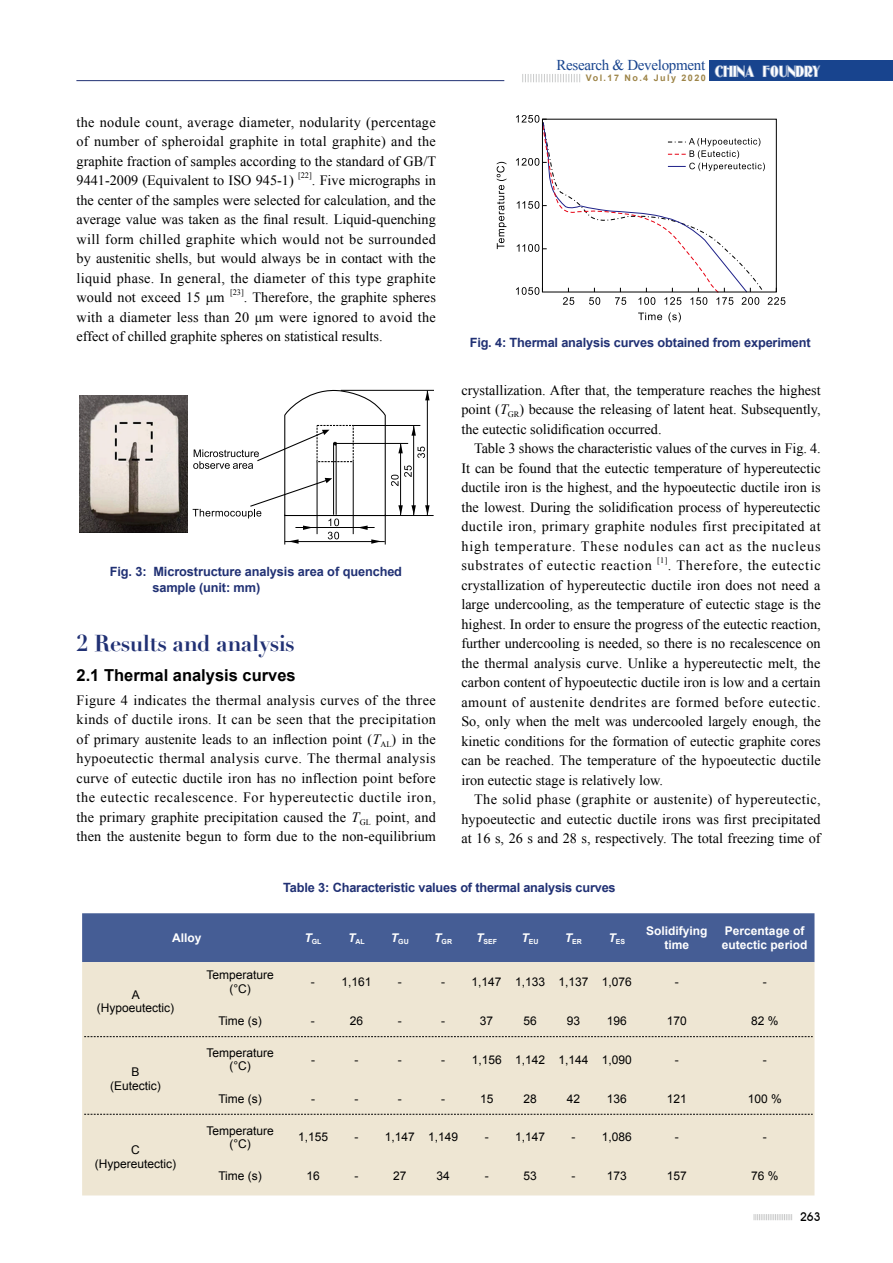
<style>
.page{position:relative;width:893px;height:1263px;background:#fff}
.page>*{position:absolute;margin:0;border:0;box-sizing:border-box;transform-origin:0 0}
.t1{font:700 22.5px "Didot";letter-spacing:-.025em;color:#213174}
.t2{font:700 16.5px "Arial";color:#000}
.t3{font:15.6px "Oldgate Lane Outline";color:#fff}
.t4{font:15px "Times New Roman";letter-spacing:-.02em;color:#18448e}
.t5{font:14.25px/19.5px "Times New Roman";color:#000;text-align:justify}
.t6{font:700 12.75px/16.4px "Arial";letter-spacing:-.015em;color:#213174}
.t7{font:12px/13.5px "Arial";color:#000;text-align:center}
.t8{font:700 12px/13.5px "Arial";color:#fff;text-align:center}
.t9{font:500 12px "Avant Garde IT Cby BT";color:#000}
.t10{font:700 9px "Arial";letter-spacing:.16em;color:#9d8447}
.t11{font:8.25px "Times New Roman";color:#000}
.t12{font:700 7.05px "Arial";color:#fff}
.s1{font-style:italic}
</style>
<div class="page">
<svg style="left:754px;top:1214px;width:38px;height:6px"></svg>
<div style="left:709px;top:60px;width:184px;height:21px;background:#18448e"></div>
<svg style="left:522px;top:74px;width:58px;height:8px"></svg>
<hr style="left:76px;top:80px;width:428px;height:1px;background:#213174">
<div style="left:82px;top:913px;width:732px;height:49px;background:#455d95"></div>
<div style="left:82px;top:962px;width:732px;height:233px;background:#eee6d3"></div>
<svg style="left:84px;top:1036px;width:729px;height:1px"></svg>
<svg style="left:84px;top:1114px;width:729px;height:1px"></svg>
<img style="left:79px;top:396px;width:109px;height:137px">
<hr style="left:353px;top:515px;width:81px;height:1px;background:#000">
<hr style="left:341px;top:390px;width:93px;height:1px;background:#000">
<svg style="left:193px;top:389px;width:237px;height:155px"></svg>
<svg style="left:497px;top:162px;width:9px;height:87px"></svg>
<svg style="left:638px;top:313px;width:24px;height:7px"></svg>
<svg style="left:668px;top:312px;width:13px;height:10px"></svg>
<svg style="left:516px;top:115px;width:269px;height:190px"></svg>
<div style="left:542px;top:119px;width:235px;height:173px;border:1px solid #000"></div>
<p class="t5" style="left:77px;top:112px;width:361px">the nodule count, average diameter, nodularity (percentage of number of spheroidal graphite in total graphite) and the graphite fraction of samples according to the standard of GB/T 9441-2009 (Equivalent to ISO 945-1)</p>
<p class="t11" style="left:298px;top:170px;width:15px">[22]</p>
<p class="t5" style="left:77px;top:170px;width:361px;text-indent:235px">. Five micrographs in the center of the samples were selected for calculation, and the average value was taken as the final result. Liquid-quenching will form chilled graphite which would not be surrounded by austenitic shells, but would always be in contact with the liquid phase. In general, the diameter of this type graphite would not exceed 15 μm</p>
<p class="t11" style="left:230px;top:287px;width:15px">[23]</p>
<p class="t5" style="left:77px;top:287px;width:361px;text-indent:167px">. Therefore, the graphite spheres with a diameter less than 20 μm were ignored to avoid the effect of chilled graphite spheres on statistical results.</p>
<p class="t4" style="left:556px;top:55px;width:150px">Research &amp; Development</p>
<p class="t10" style="left:586px;top:72px;width:121px">Vol.17 No.4 July 2020</p>
<p class="t3" style="left:715px;top:62px;width:107px">CHINA FOUNDRY</p>
<p class="t6" style="left:470px;top:335px;width:342px">Fig. 4: Thermal analysis curves obtained from experiment</p>
<p class="t5" style="left:461px;top:380px;width:361px">crystallization. After that, the temperature reaches the highest point (<span class="s1">T</span><sub>GR</sub>) because the releasing of latent heat. Subsequently, the eutectic solidification occurred.</p>
<p class="t5" style="left:461px;top:438px;width:361px;text-indent:13px">Table 3 shows the characteristic values of the curves in Fig. 4.<br>It can be found that the eutectic temperature of hypereutectic ductile iron is the highest, and the hypoeutectic ductile iron is the lowest. During the solidification process of hypereutectic ductile iron, primary graphite nodules first precipitated at high temperature. These nodules can act as the nucleus substrates of eutectic reaction</p>
<p class="t11" style="left:657px;top:555px;width:12px">[1]</p>
<p class="t5" style="left:461px;top:555px;width:361px;text-indent:207px">. Therefore, the eutectic crystallization of hypereutectic ductile iron does not need a large undercooling, as the temperature of eutectic stage is the highest. In order to ensure the progress of the eutectic reaction, further undercooling is needed, so there is no recalescence on the thermal analysis curve. Unlike a hypereutectic melt, the carbon content of hypoeutectic ductile iron is low and a certain amount of austenite dendrites are formed before eutectic.<br>So, only when the melt was undercooled largely enough, the kinetic conditions for the formation of eutectic graphite cores can be reached. The temperature of the hypoeutectic ductile iron eutectic stage is relatively low.</p>
<p class="t5" style="left:461px;top:789px;width:361px;text-indent:13px">The solid phase (graphite or austenite) of hypereutectic, hypoeutectic and eutectic ductile irons was first precipitated at 16 s, 26 s and 28 s, respectively. The total freezing time of</p>
<p class="t6" style="left:283px;top:880px;width:334px">Table 3: Characteristic values of thermal analysis curves</p>
<p class="t6" style="left:152px;top:564px;width:251px;text-indent:-43px">Fig. 3: Microstructure analysis area of quenched sample (unit: mm)</p>
<h1 class="t1" style="left:76px;top:629px;width:220px">2 Results and analysis</h1>
<p class="t2" style="left:77px;top:664px;width:221px">2.1 Thermal analysis curves</p>
<p class="t5" style="left:77px;top:690px;width:361px">Figure 4 indicates the thermal analysis curves of the three kinds of ductile irons. It can be seen that the precipitation of primary austenite leads to an inflection point (<span class="s1">T</span><sub>AL</sub>) in the hypoeutectic thermal analysis curve. The thermal analysis curve of eutectic ductile iron has no inflection point before the eutectic recalescence. For hypereutectic ductile iron, the primary graphite precipitation caused the <span class="s1">T</span><sub>GL</sub> point, and then the austenite begun to form due to the non-equilibrium</p>
<p class="t8" style="left:172px;top:931px;width:31px">Alloy</p>
<p class="t12" style="left:304px;top:937px;width:19px"><sup>T</sup>GL</p>
<p class="t12" style="left:348px;top:937px;width:18px"><sup>T</sup>AL</p>
<p class="t12" style="left:391px;top:937px;width:19px"><sup>T</sup>GU</p>
<p class="t12" style="left:434px;top:937px;width:19px"><sup>T</sup>GR</p>
<p class="t12" style="left:476px;top:937px;width:22px"><sup>T</sup>SEF</p>
<p class="t12" style="left:521px;top:937px;width:19px"><sup>T</sup>EU</p>
<p class="t12" style="left:565px;top:937px;width:19px"><sup>T</sup>ER</p>
<p class="t12" style="left:609px;top:937px;width:18px"><sup>T</sup>ES</p>
<p class="t8" style="left:646px;top:925px;width:63px">Solidifying time</p>
<p class="t8" style="left:722px;top:925px;width:87px;text-align:left">Percentage of eutectic period</p>
<p class="t7" style="left:97px;top:988px;width:79px">A (Hypoeutectic)</p>
<p class="t7" style="left:206px;top:968px;width:69px">Temperature (°C)</p>
<p class="t7" style="left:311px;top:975px;width:62px">- 1,161</p>
<p class="t7" style="left:398px;top:975px;width:5px">-</p>
<p class="t7" style="left:441px;top:975px;width:192px">- 1,147 1,133 1,137 1,076</p>
<p class="t7" style="left:675px;top:975px;width:5px">-</p>
<p class="t7" style="left:763px;top:975px;width:5px">-</p>
<p class="t7" style="left:218px;top:1014px;width:45px">Time (s)</p>
<p class="t7" style="left:311px;top:1014px;width:5px">-</p>
<p class="t7" style="left:350px;top:1014px;width:15px">26</p>
<p class="t7" style="left:398px;top:1014px;width:5px">-</p>
<p class="t7" style="left:441px;top:1014px;width:5px">-</p>
<p class="t7" style="left:480px;top:1014px;width:15px">37</p>
<p class="t7" style="left:523px;top:1014px;width:15px">56</p>
<p class="t7" style="left:567px;top:1014px;width:15px">93</p>
<p class="t7" style="left:607px;top:1014px;width:22px">196</p>
<p class="t7" style="left:667px;top:1014px;width:22px">170</p>
<p class="t7" style="left:751px;top:1014px;width:29px">82 %</p>
<p class="t7" style="left:110px;top:1065px;width:52px">B (Eutectic)</p>
<p class="t7" style="left:95px;top:1143px;width:83px">C (Hypereutectic)</p>
<p class="t7" style="left:206px;top:1046px;width:69px">Temperature (°C)</p>
<p class="t7" style="left:311px;top:1053px;width:5px">-</p>
<p class="t7" style="left:354px;top:1053px;width:5px">-</p>
<p class="t7" style="left:398px;top:1053px;width:5px">-</p>
<p class="t7" style="left:441px;top:1053px;width:192px">- 1,156 1,142 1,144 1,090</p>
<p class="t7" style="left:675px;top:1053px;width:5px">-</p>
<p class="t7" style="left:763px;top:1053px;width:5px">-</p>
<p class="t7" style="left:218px;top:1092px;width:45px">Time (s)</p>
<p class="t7" style="left:311px;top:1092px;width:5px">-</p>
<p class="t7" style="left:354px;top:1092px;width:5px">-</p>
<p class="t7" style="left:398px;top:1092px;width:5px">-</p>
<p class="t7" style="left:441px;top:1092px;width:5px">-</p>
<p class="t7" style="left:480px;top:1092px;width:15px">15</p>
<p class="t7" style="left:523px;top:1092px;width:15px">28</p>
<p class="t7" style="left:567px;top:1092px;width:15px">42</p>
<p class="t7" style="left:607px;top:1092px;width:22px">136</p>
<p class="t7" style="left:667px;top:1092px;width:22px">121</p>
<p class="t7" style="left:748px;top:1092px;width:36px">100 %</p>
<p class="t7" style="left:207px;top:1124px;width:69px">Temperature (°C)</p>
<p class="t7" style="left:298px;top:1130px;width:32px">1,155</p>
<p class="t7" style="left:354px;top:1130px;width:105px">- 1,147 1,149</p>
<p class="t7" style="left:485px;top:1130px;width:62px">- 1,147</p>
<p class="t7" style="left:571px;top:1130px;width:62px">- 1,086</p>
<p class="t7" style="left:675px;top:1130px;width:5px">-</p>
<p class="t7" style="left:763px;top:1130px;width:5px">-</p>
<p class="t7" style="left:218px;top:1169px;width:45px">Time (s)</p>
<p class="t7" style="left:306px;top:1169px;width:15px">16</p>
<p class="t7" style="left:354px;top:1169px;width:5px">-</p>
<p class="t7" style="left:393px;top:1169px;width:15px">27</p>
<p class="t7" style="left:437px;top:1169px;width:15px">34</p>
<p class="t7" style="left:485px;top:1169px;width:5px">-</p>
<p class="t7" style="left:523px;top:1169px;width:15px">53</p>
<p class="t7" style="left:571px;top:1169px;width:5px">-</p>
<p class="t7" style="left:607px;top:1169px;width:22px">173</p>
<p class="t7" style="left:667px;top:1169px;width:22px">157</p>
<p class="t7" style="left:751px;top:1169px;width:29px">76 %</p>
<p class="t9" style="left:800px;top:1209px;width:22px">263</p>
</div>
